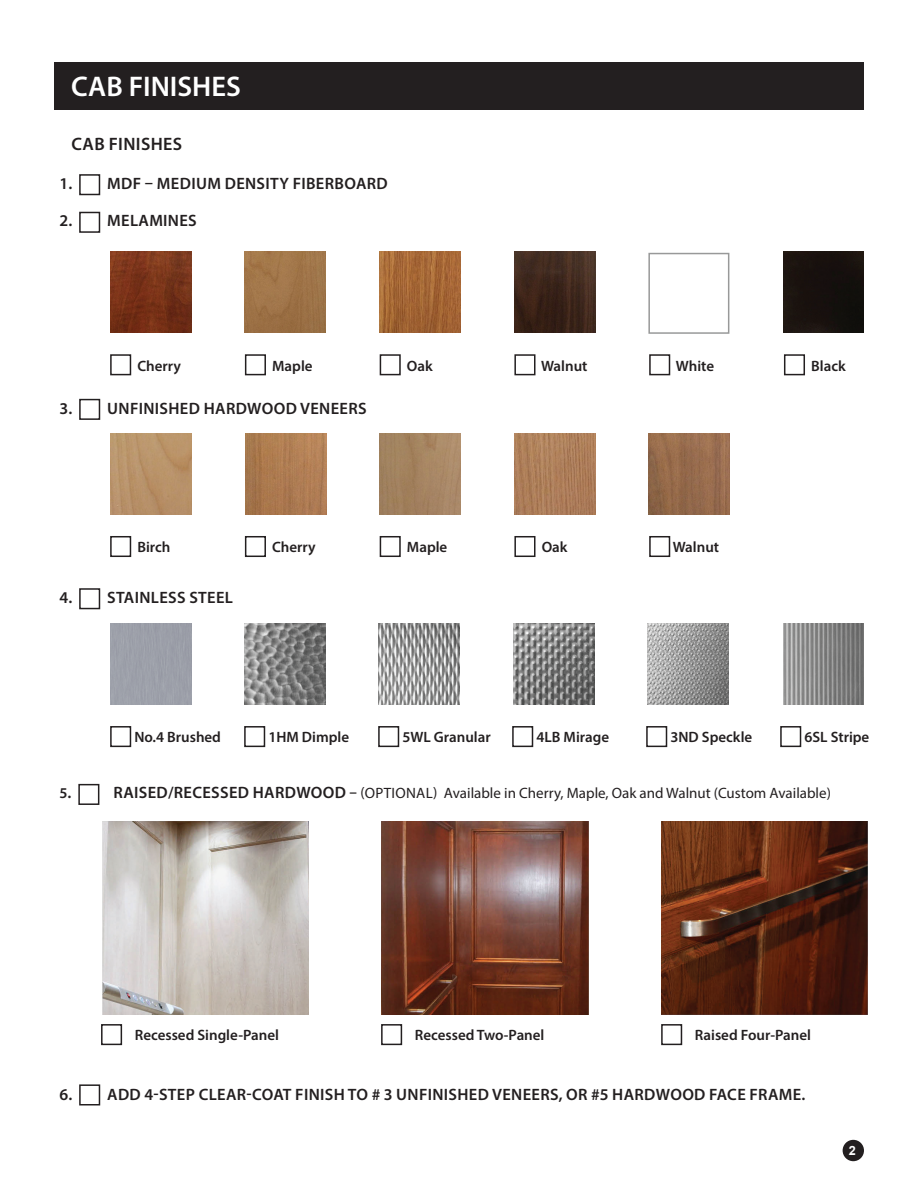
<style>
.page{position:relative;width:918px;height:1188px;background:#fff}
.page>*{position:absolute;margin:0;border:0;box-sizing:border-box;transform-origin:0 0}
.t1{font:600 28.5px "Myriad Pro";color:#fff}
.t2{font:600 18px "Myriad Pro";letter-spacing:.02em;color:#231f20}
.t3{font:600 16.5px "Myriad Pro";letter-spacing:.02em;color:#231f20}
.t4{font:600 15px "Myriad Pro";color:#231f20}
.t5{font:15px "Myriad Pro";color:#231f20}
.t6{font:700 12.75px "Arial";color:#fff}
.s1{font-size:16.5px}
.s2{font-weight:600;font-size:16.5px}
.s3{font-weight:600}
</style>
<div class="page">
<div style="left:843px;top:1140px;width:21px;height:21px;background:#231f20;border-radius:50%"></div>
<img style="left:783px;top:623px;width:81px;height:81px">
<div style="left:54px;top:63px;width:810px;height:47px;background:#231f20"></div>
<div style="left:79px;top:174px;width:21px;height:21px;border:2px solid #231f20"></div>
<div style="left:79px;top:1084px;width:21px;height:22px;border:2px solid #231f20"></div>
<div style="left:79px;top:212px;width:21px;height:21px;border:2px solid #231f20"></div>
<div style="left:79px;top:588px;width:21px;height:21px;border:2px solid #231f20"></div>
<div style="left:78px;top:784px;width:21px;height:21px;border:2px solid #231f20"></div>
<div style="left:110px;top:354px;width:21px;height:21px;border:2px solid #231f20"></div>
<div style="left:245px;top:354px;width:21px;height:21px;border:2px solid #231f20"></div>
<div style="left:380px;top:354px;width:21px;height:21px;border:2px solid #231f20"></div>
<div style="left:514px;top:354px;width:22px;height:21px;border:2px solid #231f20"></div>
<div style="left:649px;top:354px;width:21px;height:21px;border:2px solid #231f20"></div>
<div style="left:784px;top:354px;width:21px;height:21px;border:2px solid #231f20"></div>
<div style="left:110px;top:726px;width:21px;height:21px;border:2px solid #231f20"></div>
<div style="left:244px;top:726px;width:21px;height:21px;border:2px solid #231f20"></div>
<div style="left:378px;top:726px;width:21px;height:21px;border:2px solid #231f20"></div>
<div style="left:512px;top:726px;width:21px;height:21px;border:2px solid #231f20"></div>
<div style="left:646px;top:726px;width:21px;height:21px;border:2px solid #231f20"></div>
<div style="left:780px;top:726px;width:21px;height:21px;border:2px solid #231f20"></div>
<div style="left:101px;top:1024px;width:21px;height:21px;border:2px solid #231f20"></div>
<div style="left:381px;top:1024px;width:21px;height:21px;border:2px solid #231f20"></div>
<div style="left:661px;top:1024px;width:21px;height:21px;border:2px solid #231f20"></div>
<div style="left:110px;top:536px;width:21px;height:21px;border:2px solid #231f20"></div>
<div style="left:245px;top:536px;width:21px;height:21px;border:2px solid #231f20"></div>
<div style="left:380px;top:536px;width:21px;height:21px;border:2px solid #231f20"></div>
<div style="left:514px;top:536px;width:22px;height:21px;border:2px solid #231f20"></div>
<div style="left:649px;top:536px;width:21px;height:21px;border:2px solid #231f20"></div>
<div style="left:79px;top:399px;width:21px;height:21px;border:2px solid #231f20"></div>
<div style="left:648px;top:253px;width:81px;height:81px;background:#fff;border:2px solid #989999"></div>
<div style="left:783px;top:252px;width:81px;height:81px;background:#18110e"></div>
<img style="left:110px;top:252px;width:81px;height:81px">
<img style="left:245px;top:252px;width:81px;height:81px">
<img style="left:380px;top:252px;width:81px;height:81px">
<img style="left:514px;top:252px;width:81px;height:81px">
<img style="left:110px;top:434px;width:81px;height:81px">
<img style="left:245px;top:434px;width:81px;height:81px">
<img style="left:380px;top:434px;width:81px;height:81px">
<img style="left:514px;top:434px;width:81px;height:81px">
<img style="left:648px;top:434px;width:81px;height:81px">
<div style="left:110px;top:623px;width:81px;height:81px;background:#9da0a9"></div>
<img style="left:245px;top:623px;width:81px;height:81px">
<img style="left:379px;top:623px;width:81px;height:81px">
<img style="left:514px;top:623px;width:81px;height:81px">
<img style="left:648px;top:623px;width:81px;height:81px">
<img style="left:661px;top:821px;width:206px;height:193px">
<img style="left:102px;top:821px;width:206px;height:194px">
<img style="left:382px;top:821px;width:206px;height:194px">
<h1 class="t1" style="left:71px;top:68px;width:171px">CAB FINISHES</h1>
<p class="t2" style="left:71px;top:133px;width:112px">CAB FINISHES</p>
<p class="t3" style="left:60px;top:173px;width:330px">1. MDF – MEDIUM DENSITY FIBERBOARD</p>
<p class="t3" style="left:60px;top:210px;width:139px">2. MELAMINES</p>
<p class="t4" style="left:137px;top:356px;width:45px">Cherry</p>
<p class="t4" style="left:272px;top:356px;width:42px">Maple</p>
<p class="t4" style="left:407px;top:356px;width:27px">Oak</p>
<p class="t4" style="left:541px;top:356px;width:48px">Walnut</p>
<p class="t4" style="left:676px;top:356px;width:40px">White</p>
<p class="t4" style="left:811px;top:356px;width:36px">Black</p>
<p class="t3" style="left:60px;top:398px;width:309px">3. UNFINISHED HARDWOOD VENEERS</p>
<p class="t4" style="left:137px;top:538px;width:34px">Birch</p>
<p class="t4" style="left:272px;top:538px;width:45px">Cherry</p>
<p class="t4" style="left:407px;top:538px;width:42px">Maple</p>
<p class="t4" style="left:542px;top:538px;width:27px">Oak</p>
<p class="t4" style="left:673px;top:538px;width:48px">Walnut</p>
<p class="t3" style="left:60px;top:587px;width:175px">4. STAINLESS STEEL</p>
<p class="t4" style="left:134px;top:728px;width:88px">No.4 Brushed</p>
<p class="t4" style="left:268px;top:728px;width:82px">1HM Dimple</p>
<p class="t4" style="left:402px;top:728px;width:90px">5WL Granular</p>
<p class="t4" style="left:536px;top:728px;width:74px">4LB Mirage</p>
<p class="t4" style="left:670px;top:728px;width:84px">3ND Speckle</p>
<p class="t4" style="left:804px;top:728px;width:67px">6SL Stripe</p>
<p class="t4" style="left:60px;top:784px;width:13px">5<span class="s1">.</span></p>
<p class="t5" style="left:114px;top:784px;width:719px"><span class="s2">RAISED/RECESSED HARDWOOD</span> <span class="s3">–</span> (OPTIONAL) Available in Cherry, Maple, Oak and Walnut (Custom Available)</p>
<p class="t4" style="left:135px;top:1026px;width:146px">Recessed Single-Panel</p>
<p class="t4" style="left:415px;top:1026px;width:131px">Recessed Two-Panel</p>
<p class="t4" style="left:695px;top:1026px;width:118px">Raised Four-Panel</p>
<p class="t3" style="left:60px;top:1084px;width:747px">6. ADD 4-STEP CLEAR-COAT FINISH TO # 3 UNFINISHED VENEERS, OR #5 HARDWOOD FACE FRAME.</p>
<p class="t6" style="left:849px;top:1142px;width:9px">2</p>
</div>
